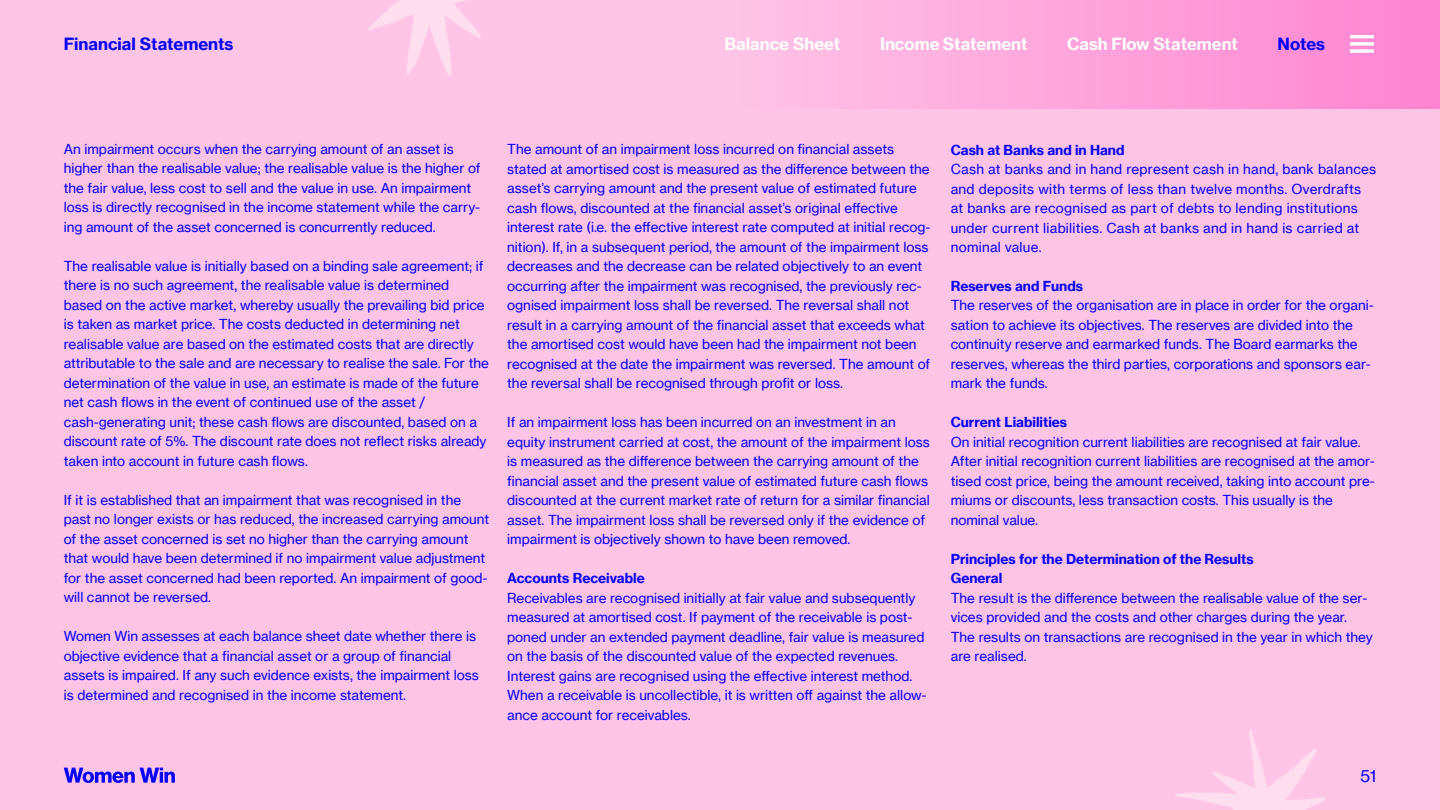
<style>
.page{position:relative;width:1440px;height:810px;background:#ffc4e6}
.page>*{position:absolute;margin:0;border:0;box-sizing:border-box;transform-origin:0 0}
.t1{font:700 16.5px "Neue Haas Grotesk Text Pro";color:#fff}
.t2{font:700 16.5px "Neue Haas Grotesk Text Pro";color:#00f}
.t3{font:16.5px "Neue Haas Grotesk Text Pro";color:#00f}
.t4{font:13.5px/19.5px "Neue Haas Grotesk Text Pro";color:#00f}
.t5{font:13.5px/19.5px "Neue Haas Grotesk Text Pro";letter-spacing:.02em;color:#00f}
.t6{font:700 13.5px/19.5px "Neue Haas Grotesk Text Pro";color:#00f}
</style>
<div class="page">
<div style="left:654px;top:0;width:786px;height:109px;background:linear-gradient(to right,#ffcae8,#ff85d1)"></div>
<svg style="left:64px;top:768px;width:111px;height:15px"></svg>
<img style="left:368px;top:0;width:113px;height:76px">
<img style="left:1175px;top:730px;width:151px;height:80px">
<hr style="left:1350px;top:35px;width:24px;height:3px;background:#fff">
<hr style="left:1350px;top:42px;width:24px;height:3px;background:#fff">
<hr style="left:1350px;top:50px;width:24px;height:3px;background:#fff">
<p class="t2" style="left:64px;top:34px;width:171px">Financial Statements</p>
<p class="t1" style="left:724px;top:34px;width:117px">Balance Sheet</p>
<p class="t1" style="left:880px;top:34px;width:149px">Income Statement</p>
<p class="t1" style="left:1067px;top:34px;width:172px">Cash Flow Statement</p>
<p class="t2" style="left:1278px;top:34px;width:49px">Notes</p>
<p class="t4" style="left:64px;top:139px;width:418px">An impairment occurs when the carrying amount of an asset is higher than the realisable value; the realisable value is the higher of the fair value, less cost to sell and the value in use. An impairment loss is directly recognised in the income statement while the carry&shy;ing amount of the asset concerned is concurrently reduced.</p>
<p class="t4" style="left:64px;top:256px;width:427px">The realisable value is initially based on a binding sale agreement; if there is no such agreement, the realisable value is determined based on the active market, whereby usually the prevailing bid price is taken as market price. The costs deducted in determining net realisable value are based on the estimated costs that are directly attributable to the sale and are necessary to realise the sale. For the determination of the value in use, an estimate is made of the future net cash flows in the event of continued use of the asset / cash-generating unit; these cash flows are discounted, based on a discount rate of 5%. The discount rate does not reflect risks already taken into account in future cash flows.</p>
<p class="t4" style="left:64px;top:490px;width:427px">If it is established that an impairment that was recognised in the past no longer exists or has reduced, the increased carrying amount of the asset concerned is set no higher than the carrying amount that would have been determined if no impairment value adjustment for the asset concerned had been reported. An impairment of good&shy;will cannot be reversed.</p>
<p class="t4" style="left:64px;top:626px;width:417px">Women Win assesses at each balance sheet date whether there is objective evidence that a financial asset or a group of financial assets is impaired. If any such evidence exists, the impairment loss is determined and recognised in the income statement.</p>
<p class="t4" style="left:507px;top:140px;width:425px">The amount of an impairment loss incurred on financial assets stated at amortised cost is measured as the difference between the asset’s carrying amount and the present value of estimated future cash flows, discounted at the financial asset’s original effective interest rate (i.e. the effective interest rate computed at initial recog&shy;nition). If, in a subsequent period, the amount of the impairment loss decreases and the decrease can be related objectively to an event occurring after the impairment was recognised, the previously rec&shy;ognised impairment loss shall be reversed. The reversal shall not result in a carrying amount of the financial asset that exceeds what the amortised cost would have been had the impairment not been recognised at the date the impairment was reversed. The amount of the reversal shall be recognised through profit or loss.</p>
<p class="t4" style="left:507px;top:413px;width:424px">If an impairment loss has been incurred on an investment in an equity instrument carried at cost, the amount of the impairment loss is measured as the difference between the carrying amount of the financial asset and the present value of estimated future cash flows discounted at the current market rate of return for a similar financial asset. The impairment loss shall be reversed only if the evidence of impairment is objectively shown to have been removed.</p>
<p class="t6" style="left:507px;top:569px;width:139px">Accounts Receivable</p>
<p class="t4" style="left:507px;top:588px;width:421px">Receivables are recognised initially at fair value and subsequently measured at amortised cost. If payment of the receivable is post&shy;poned under an extended payment deadline, fair value is measured on the basis of the discounted value of the expected revenues.<br>Interest gains are recognised using the effective interest method.<br>When a receivable is uncollectible, it is written off against the allow&shy;ance account for receivables.</p>
<p class="t6" style="left:951px;top:140px;width:175px">Cash at Banks and in Hand</p>
<p class="t5" style="left:951px;top:159px;width:427px">Cash at banks and in hand represent cash in hand, bank balances and deposits with terms of less than twelve months. Overdrafts at banks are recognised as part of debts to lending institutions under current liabilities. Cash at banks and in hand is carried at nominal value.</p>
<p class="t6" style="left:951px;top:276px;width:134px">Reserves and Funds</p>
<p class="t4" style="left:951px;top:296px;width:425px">The reserves of the organisation are in place in order for the organi&shy;sation to achieve its objectives. The reserves are divided into the continuity reserve and earmarked funds. The Board earmarks the reserves, whereas the third parties, corporations and sponsors ear&shy;mark the funds.</p>
<p class="t6" style="left:951px;top:413px;width:118px">Current Liabilities</p>
<p class="t4" style="left:951px;top:432px;width:426px">On initial recognition current liabilities are recognised at fair value.<br>After initial recognition current liabilities are recognised at the amor&shy;tised cost price, being the amount received, taking into account pre&shy;miums or discounts, less transaction costs. This usually is the nominal value.</p>
<p class="t6" style="left:951px;top:549px;width:305px">Principles for the Determination of the Results<br>General</p>
<p class="t4" style="left:951px;top:588px;width:424px">The result is the difference between the realisable value of the ser&shy;vices provided and the costs and other charges during the year.<br>The results on transactions are recognised in the year in which they are realised.</p>
<p class="t3" style="left:1361px;top:766px;width:17px">51</p>
</div>
